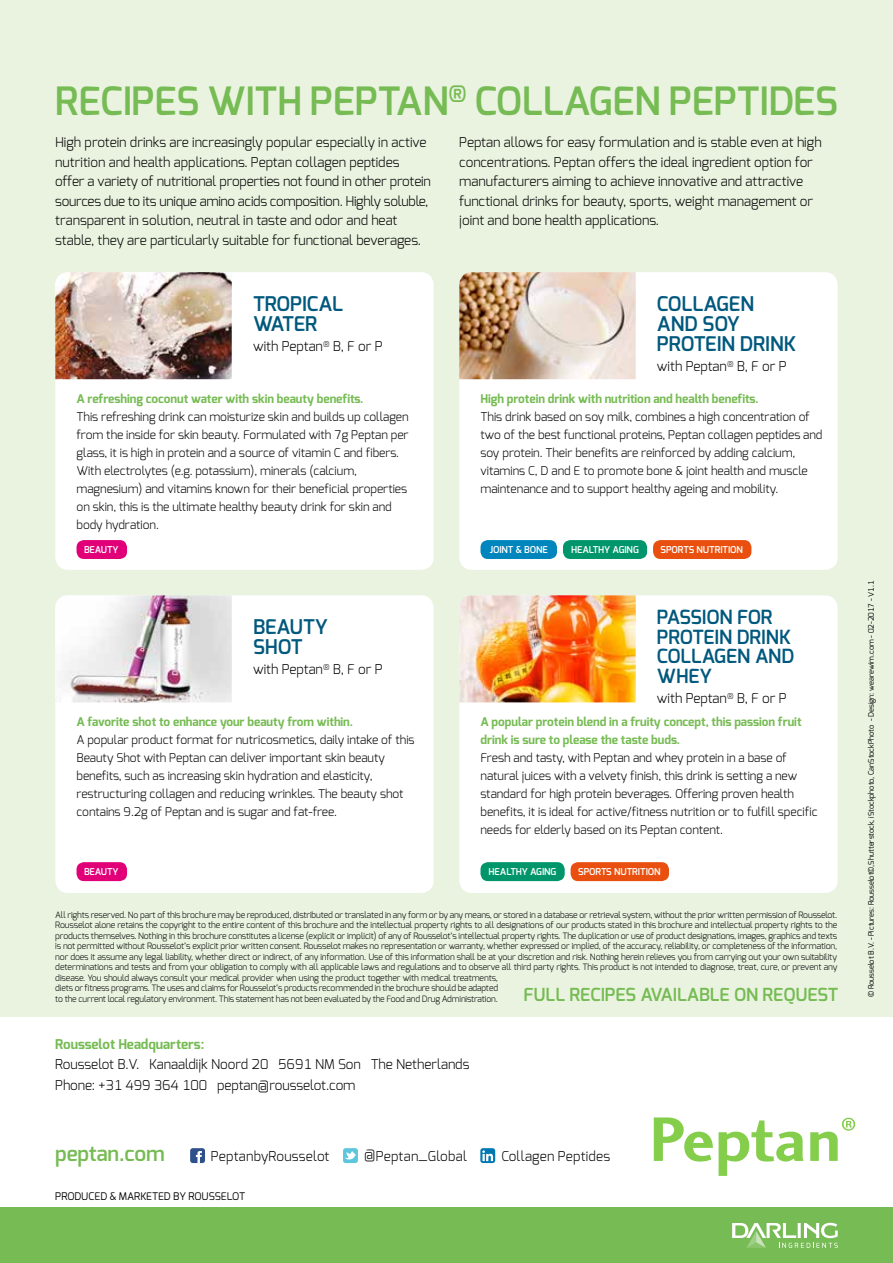
<style>
.page{position:relative;width:893px;height:1263px;background:#fff}
.page>*{position:absolute;margin:0;border:0;box-sizing:border-box;transform-origin:0 0}
.t1{font:600 39px "Exo";letter-spacing:-.005em;color:#76bb53}
.t2{font:600 21px "Exo";letter-spacing:-.005em;color:#76bb53}
.t3{font:600 20.25px/20.2px "Exo";letter-spacing:-.005em;color:#00587d}
.t4{font:600 19.5px/19.5px "Exo";letter-spacing:-.005em;color:#00587d}
.t5{font:600 18px "Exo";color:#76bb53}
.t6{font:300 13.5px/19.5px "Exo";letter-spacing:-.005em;color:#000}
.t7{font:300 13.5px "Exo";letter-spacing:.015em;color:#000}
.t8{font:700 13.5px "Exo";color:#76bb53}
.t9{font:300 12px/18px "Exo";letter-spacing:-.005em;color:#000}
.t10{font:700 12px/18px "Exo";letter-spacing:-.005em;color:#76bb53}
.t11{font:10.5px "Exo";letter-spacing:-.005em;color:#000}
.t12{font:600 9.45px "Exo";letter-spacing:-.005em;color:#fff}
.t13{font:300 8.7px/10.5px "Exo";letter-spacing:-.015em;color:#000}
.t14{font:7.5px "Exo";letter-spacing:-.005em;color:#000}
</style>
<div class="page">
<div style="left:0;top:0;width:893px;height:1016px;background:#e9f3e0"></div>
<div style="left:0;top:1208px;width:893px;height:55px;background:#76bb53"></div>
<svg style="left:732px;top:1223px;width:106px;height:25px"></svg>
<svg style="left:654px;top:1117px;width:59px;height:44px"></svg>
<svg style="left:719px;top:1120px;width:84px;height:56px"></svg>
<svg style="left:810px;top:1118px;width:45px;height:43px"></svg>
<div style="left:55px;top:272px;width:379px;height:298px;background:#fff;border-radius:13px"></div>
<div style="left:55px;top:595px;width:379px;height:298px;background:#fff;border-radius:13px"></div>
<div style="left:459px;top:272px;width:379px;height:298px;background:#fff;border-radius:13px"></div>
<img style="left:459px;top:272px;width:177px;height:107px">
<div style="left:459px;top:595px;width:379px;height:298px;background:#fff;border-radius:13px"></div>
<img style="left:459px;top:595px;width:177px;height:107px">
<img style="left:55px;top:595px;width:177px;height:107px">
<img style="left:55px;top:272px;width:177px;height:107px">
<div style="left:190px;top:1148px;width:15px;height:15px;background:#2e518c;border-radius:3px"></div>
<svg style="left:196px;top:1151px;width:6px;height:12px"></svg>
<div style="left:343px;top:1148px;width:15px;height:15px;background:#5bc6dc;border-radius:3px"></div>
<svg style="left:344px;top:1151px;width:12px;height:9px"></svg>
<svg style="left:480px;top:1148px;width:15px;height:15px"></svg>
<svg style="left:482px;top:1150px;width:11px;height:11px"></svg>
<div style="left:77px;top:540px;width:50px;height:19px;background:#e20079;border-radius:8px"></div>
<div style="left:77px;top:862px;width:50px;height:19px;background:#e20079;border-radius:8px"></div>
<div style="left:480px;top:540px;width:77px;height:19px;background:#0085bd;border-radius:8px"></div>
<div style="left:563px;top:540px;width:84px;height:19px;background:#00956a;border-radius:8px"></div>
<div style="left:653px;top:540px;width:98px;height:19px;background:#e9500f;border-radius:8px"></div>
<div style="left:480px;top:862px;width:85px;height:19px;background:#00956a;border-radius:8px"></div>
<div style="left:571px;top:862px;width:98px;height:19px;background:#e9500f;border-radius:8px"></div>
<h1 class="t1" style="left:55px;top:75px;width:784px">RECIPES WITH PEPTAN<sup>®</sup> COLLAGEN PEPTIDES</h1>
<p class="t6" style="left:55px;top:133px;width:377px">High protein drinks are increasingly popular especially in active nutrition and health applications. Peptan collagen peptides offer a variety of nutritional properties not found in other protein sources due to its unique amino acids composition. Highly soluble, transparent in solution, neutral in taste and odor and heat stable, they are particularly suitable for functional beverages.</p>
<p class="t6" style="left:459px;top:133px;width:364px">Peptan allows for easy formulation and is stable even at high concentrations. Peptan offers the ideal ingredient option for manufacturers aiming to achieve innovative and attractive functional drinks for beauty, sports, weight management or joint and bone health applications.</p>
<h3 class="t3" style="left:253px;top:293px;width:92px">TROPICAL<br>WATER</h3>
<h3 class="t6" style="left:253px;top:336px;width:131px">with Peptan<sup>®</sup> B, F or P</h3>
<h3 class="t10" style="left:77px;top:390px;width:288px">A refreshing coconut water with skin beauty benefits.</h3>
<p class="t9" style="left:77px;top:408px;width:334px">This refreshing drink can moisturize skin and builds up collagen from the inside for skin beauty. Formulated with 7g Peptan per glass, it is high in protein and a source of vitamin C and fibers.<br>With electrolytes (e.g. potassium), minerals (calcium, magnesium) and vitamins known for their beneficial properties on skin, this is the ultimate healthy beauty drink for skin and body hydration.</p>
<p class="t12" style="left:84px;top:543px;width:36px">BEAUTY</p>
<h3 class="t3" style="left:253px;top:616px;width:76px">BEAUTY<br>SHOT</h3>
<h3 class="t6" style="left:253px;top:659px;width:131px">with Peptan<sup>®</sup> B, F or P</h3>
<h3 class="t10" style="left:77px;top:713px;width:278px">A favorite shot to enhance your beauty from within.</h3>
<p class="t9" style="left:77px;top:731px;width:340px">A popular product format for nutricosmetics, daily intake of this Beauty Shot with Peptan can deliver important skin beauty benefits, such as increasing skin hydration and elasticity, restructuring collagen and reducing wrinkles. The beauty shot contains 9.2g of Peptan and is sugar and fat-free.</p>
<p class="t12" style="left:84px;top:865px;width:36px">BEAUTY</p>
<h3 class="t3" style="left:657px;top:293px;width:141px">COLLAGEN<br>AND SOY<br>PROTEIN DRINK</h3>
<h3 class="t6" style="left:657px;top:357px;width:131px">with Peptan<sup>®</sup> B, F or P</h3>
<h3 class="t10" style="left:480px;top:390px;width:279px">High protein drink with nutrition and health benefits.</h3>
<p class="t9" style="left:480px;top:408px;width:344px">This drink based on soy milk, combines a high concentration of two of the best functional proteins, Peptan collagen peptides and soy protein. Their benefits are reinforced by adding calcium, vitamins C, D and E to promote bone &amp; joint health and muscle maintenance and to support healthy ageing and mobility.</p>
<p class="t12" style="left:490px;top:543px;width:60px">JOINT &amp; BONE</p>
<p class="t12" style="left:571px;top:543px;width:69px">HEALTHY AGING</p>
<p class="t12" style="left:661px;top:543px;width:84px">SPORTS NUTRITION</p>
<h3 class="t4" style="left:657px;top:607px;width:139px">PASSION FOR<br>PROTEIN DRINK<br>COLLAGEN AND<br>WHEY</h3>
<h3 class="t6" style="left:657px;top:688px;width:131px">with Peptan<sup>®</sup> B, F or P</h3>
<h3 class="t10" style="left:480px;top:713px;width:323px">A popular protein blend in a fruity concept, this passion fruit drink is sure to please the taste buds.</h3>
<p class="t9" style="left:480px;top:749px;width:339px">Fresh and tasty, with Peptan and whey protein in a base of natural juices with a velvety finish, this drink is setting a new standard for high protein beverages. Offering proven health benefits, it is ideal for active/fitness nutrition or to fulfill specific needs for elderly based on its Peptan content.</p>
<p class="t12" style="left:489px;top:865px;width:69px">HEALTHY AGING</p>
<p class="t12" style="left:578px;top:865px;width:84px">SPORTS NUTRITION</p>
<p class="t13" style="left:55px;top:909px;width:784px">All rights reserved. No part of this brochure may be reproduced, distributed or translated in any form or by any means, or stored in a database or retrieval system, without the prior written permission of Rousselot.<br>Rousselot alone retains the copyright to the entire content of this brochure and the intellectual property rights to all designations of our products stated in this brochure and intellectual property rights to the products themselves. Nothing in this brochure constitutes a license (explicit or implicit) of any of Rousselot’s intellectual property rights. The duplication or use of product designations, images, graphics and texts is not permitted without Rousselot’s explicit prior written consent. Rousselot makes no representation or warranty, whether expressed or implied, of the accuracy, reliability, or completeness of the information, nor does it assume any legal liability, whether direct or indirect, of any information. Use of this information shall be at your discretion and risk. Nothing herein relieves you from carrying out your own suitability determinations and tests and from your obligation to comply with all applicable laws and regulations and to observe all third party rights. This product is not intended to diagnose, treat, cure, or prevent any disease. You should always consult your medical provider when using the product together with medical treatments,<br>diets or fitness programs. The uses and claims for Rousselot’s products recommended in the brochure should be adapted<br>to the current local regulatory environment. This statement has not been evaluated by the Food and Drug Administration.</p>
<h3 class="t5" style="left:523px;top:983px;width:316px">FULL RECIPES AVAILABLE ON REQUEST</h3>
<h3 class="t8" style="left:55px;top:1035px;width:150px">Rousselot Headquarters:</h3>
<h3 class="t6" style="left:55px;top:1054px;width:416px;line-height:20.2px">Rousselot B.V. Kanaaldijk Noord 20 5691 NM Son The Netherlands<br>Phone: +31 499 364 100 peptan@rousselot.com</h3>
<h2 class="t2" style="left:55px;top:1140px;width:111px">peptan.com</h2>
<h3 class="t7" style="left:211px;top:1147px;width:120px">PeptanbyRousselot</h3>
<h3 class="t7" style="left:364px;top:1147px;width:104px">@Peptan_Global</h3>
<h3 class="t7" style="left:501px;top:1147px;width:111px">Collagen Peptides</h3>
<p class="t11" style="left:55px;top:1189px;width:191px">PRODUCED &amp; MARKETED BY ROUSSELOT</p>
<p class="t14" style="left:866px;top:997px;width:418px;rotate:-90deg">© Rousselot B.V. - Pictures: Rousselot©,Shutterstock, iStockphoto, CanStockPhoto - Design: wearewim.com - 02-2017 - V1.1</p>
</div>
